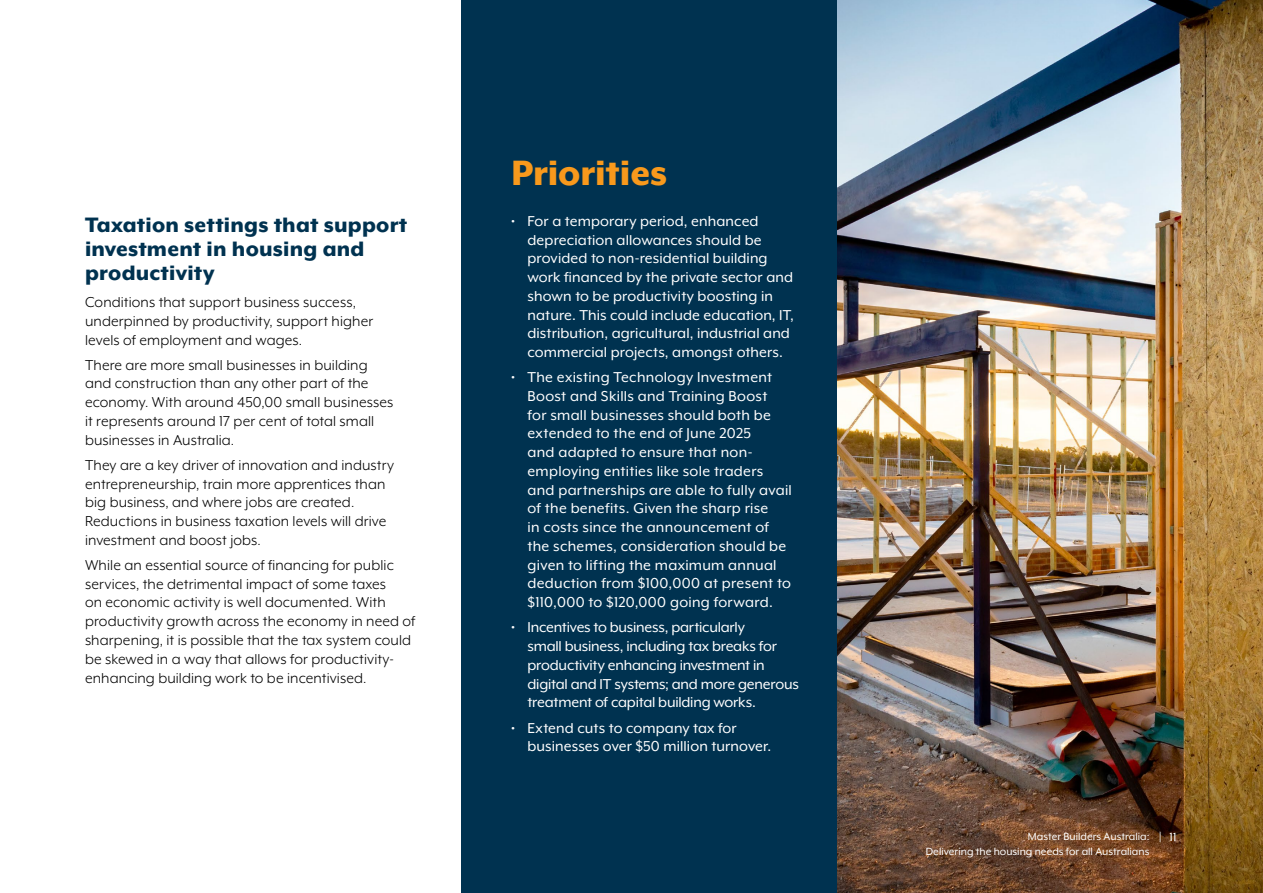
<style>
.page{position:relative;width:1263px;height:893px;background:#fff}
.page>*{position:absolute;margin:0;border:0;box-sizing:border-box;transform-origin:0 0}
.Title_yellow{font:800 40.5px "Mr Eaves XL Mod OT";color:#f8991c}
.Body_-_title{font:800 24px/24px "Mr Eaves XL Mod OT";letter-spacing:.01em;color:#003250}
.Body{font:16.5px/18.8px "Mr Eaves XL Mod OT";letter-spacing:.005em;color:#000}
.t1{font:16.5px/18.8px "Mr Eaves XL Mod OT";letter-spacing:.01em;color:#fff}
.t2{font:16.5px/18.8px "Mr Eaves XL Mod OT";letter-spacing:-.015em;color:#fff}
.Header{font:13.5px "Mr Eaves XL Mod OT";color:#fff}
.Header_-_title{font:12px "Mr Eaves XL Mod OT";color:#fff}
</style>
<div class="page">
<img style="left:836px;top:0;width:427px;height:893px">
<div style="left:461px;top:0;width:375px;height:893px;background:#003250"></div>
<p class="Body_-_title" style="left:85px;top:213px;width:324px">Taxation settings that support investment in housing and productivity</p>
<p class="Body" style="left:85px;top:293px;width:290px">Conditions that support business success, underpinned by productivity, support higher levels of employment and wages.</p>
<p class="Body" style="left:85px;top:355px;width:310px">There are more small businesses in building and construction than any other part of the economy. With around 450,00 small businesses it represents around 17 per cent of total small businesses in Australia.</p>
<p class="Body" style="left:85px;top:455px;width:311px">They are a key driver of innovation and industry entrepreneurship, train more apprentices than big business, and where jobs are created.<br>Reductions in business taxation levels will drive investment and boost jobs.</p>
<p class="Body" style="left:85px;top:556px;width:332px">While an essential source of financing for public services, the detrimental impact of some taxes<br>on economic activity is well documented. With productivity growth across the economy in need of sharpening, it is possible that the tax system could be skewed in a way that allows for productivity&shy;enhancing building work to be incentivised.</p>
<p class="Title_yellow" style="left:511px;top:153px;width:158px">Priorities</p>
<p class="t1" style="left:527px;top:211px;width:268px;text-indent:-16px">• For a temporary period, enhanced depreciation allowances should be provided to non-residential building work financed by the private sector and shown to be productivity boosting in nature. This could include education, IT, distribution, agricultural, industrial and commercial projects, amongst others.</p>
<p class="t1" style="left:527px;top:368px;width:266px;text-indent:-16px">• The existing Technology Investment Boost and Skills and Training Boost<br>for small businesses should both be extended to the end of June 2025<br>and adapted to ensure that non&shy;employing entities like sole traders and partnerships are able to fully avail of the benefits. Given the sharp rise<br>in costs since the announcement of the schemes, consideration should be given to lifting the maximum annual deduction from $100,000 at present to $110,000 to $120,000 going forward.</p>
<p class="t2" style="left:527px;top:618px;width:273px;text-indent:-16px">• Incentives to business, particularly<br>small business, including tax breaks for productivity enhancing investment in digital and IT systems; and more generous treatment of capital building works.</p>
<p class="t1" style="left:527px;top:718px;width:245px;text-indent:-16px">• Extend cuts to company tax for businesses over $50 million turnover.</p>
<p class="Header_-_title" style="left:1028px;top:831px;width:123px">Master Builders Australia:</p>
<p class="Header" style="left:1159px;top:831px;width:19px">| 11</p>
<p class="Header_-_title" style="left:926px;top:845px;width:225px">Delivering the housing needs for all Australians</p>
</div>
